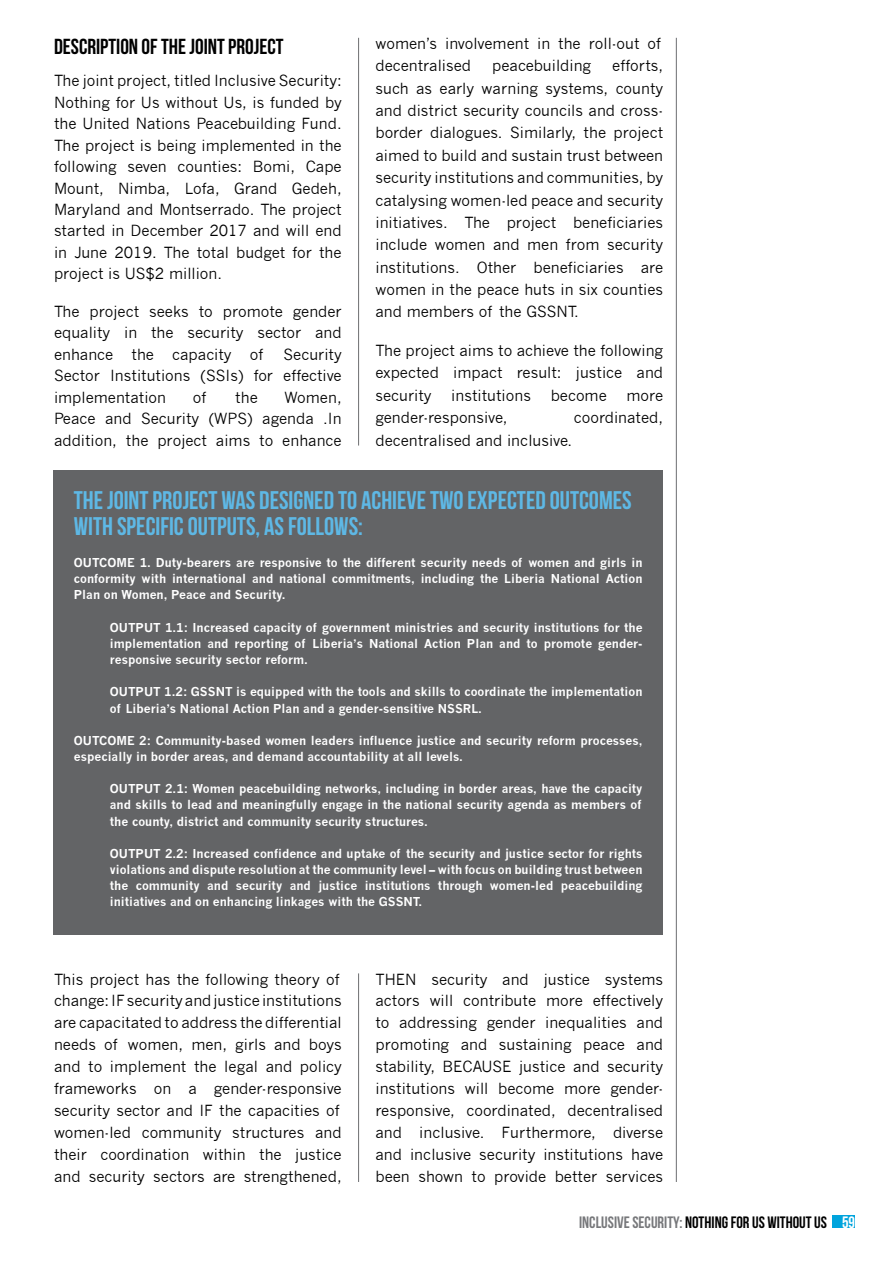
<style>
.page{position:relative;width:893px;height:1263px;background:#fff}
.page>*{position:absolute;margin:0;border:0;box-sizing:border-box;transform-origin:0 0}
.t1{font:700 25.5px "Bebas Neue";color:#5eb8e5}
.t2{font:700 21.75px "Bebas Neue";color:#000}
.t3{font:700 16.5px "Bebas Neue";color:#000}
.t4{font:15px/21.9px "News Gothic";color:#000;text-align:justify}
.t5{font:700 12px/16.2px "News Gothic";color:#fff;text-align:justify}
.s1{color:#77787b}
.s2{color:#fff}
</style>
<div class="page">
<hr style="left:676px;top:38px;width:1px;height:1144px;background:#6d6e71">
<div style="left:833px;top:1215px;width:22px;height:12px;background:#00a4dd"></div>
<hr style="left:358px;top:38px;width:1px;height:408px;background:#6d6e71">
<div style="left:54px;top:470px;width:609px;height:464px;background:#636466"></div>
<hr style="left:358px;top:973px;width:1px;height:209px;background:#6d6e71">
<h2 class="t2" style="left:54px;top:35px;width:231px">DESCRIPTION OF THE JOINT PROJECT</h2>
<p class="t4" style="left:54px;top:70px;width:289px;line-height:21.5px">The joint project, titled Inclusive Security:<br>Nothing for Us without Us, is funded by the United Nations Peacebuilding Fund.<br>The project is being implemented in the following seven counties: Bomi, Cape Mount, Nimba, Lofa, Grand Gedeh, Maryland and Montserrado. The project started in December 2017 and will end in June 2019. The total budget for the project is US$2 million.</p>
<p class="t4" style="left:54px;top:301px;width:289px;line-height:21.5px">The project seeks to promote gender equality in the security sector and enhance the capacity of</p>
<p class="t4" style="left:54px;top:344px;width:289px;line-height:21.5px;text-indent:230px">Security Sector Institutions (SSIs) for effective implementation</p>
<p class="t4" style="left:54px;top:387px;width:289px;line-height:21.5px;text-indent:231px">Women, Peace and Security (WPS) agenda .In addition, the project aims to enhance</p>
<p class="t4" style="left:193px;top:386px;width:15px">of</p>
<p class="t4" style="left:235px;top:386px;width:24px">the</p>
<p class="t4" style="left:375px;top:32px;width:287px;line-height:22.4px">women’s involvement in the roll-out of decentralised</p>
<p class="t4" style="left:375px;top:55px;width:289px;line-height:22.4px;text-indent:237px">efforts, such as early warning systems, county and district security councils and cross&shy;border dialogues. Similarly, the project aimed to build and sustain trust between security institutions and communities, by catalysing women-led peace and security initiatives. The project beneficiaries include women and men from security institutions. Other beneficiaries are women in the peace huts in six counties and members of the GSSNT.</p>
<p class="t4" style="left:375px;top:339px;width:289px;line-height:22.4px">The project aims to achieve the following expected impact result: justice and security</p>
<p class="t4" style="left:492px;top:55px;width:100px">peacebuilding</p>
<p class="t4" style="left:451px;top:384px;width:81px">institutions</p>
<p class="t4" style="left:551px;top:384px;width:58px">become</p>
<p class="t4" style="left:627px;top:384px;width:38px">more</p>
<p class="t4" style="left:375px;top:407px;width:134px">gender-responsive,</p>
<p class="t4" style="left:574px;top:407px;width:91px">coordinated,</p>
<p class="t4" style="left:375px;top:429px;width:198px">decentralised and inclusive.</p>
<h1 class="t1" style="left:74px;top:487px;width:231px">THE JOINT PROJECT WAS DESIGNED</h1>
<h1 class="t1" style="left:338px;top:487px;width:170px">TO ACHIEVE TWO EXPECTED</h1>
<h1 class="t1" style="left:550px;top:487px;width:32px">OUTCOMES</h1>
<h1 class="t1" style="left:74px;top:512px;width:225px">WITH SPECIFIC OUTPUTS, AS FOLLOWS</h1>
<h1 class="t1" style="left:358px;top:512px;width:6px">:</h1>
<p class="t5" style="left:74px;top:554px;width:19px">Outcome</p>
<p class="t5" style="left:74px;top:554px;width:570px;text-indent:66px">1. Duty-bearers are responsive to the different security needs of women and girls in conformity with international and national commitments, including the Liberia National Action Plan on Women, Peace and Security.</p>
<p class="t5" style="left:110px;top:619px;width:19px">Output</p>
<p class="t5" style="left:110px;top:619px;width:534px;text-indent:55px">1.1: Increased capacity of government ministries and security institutions for the implementation and reporting of Liberia’s National Action Plan and to promote gender&shy;responsive security sector reform.</p>
<p class="t5" style="left:110px;top:684px;width:19px">Output</p>
<p class="t5" style="left:110px;top:684px;width:534px;text-indent:54px">1.2: GSSNT is equipped with the tools and skills to coordinate the implementation of Liberia’s National Action Plan and a gender-sensitive NSSRL.</p>
<p class="t5" style="left:74px;top:732px;width:19px">Outcome</p>
<p class="t5" style="left:74px;top:732px;width:570px;text-indent:65px">2: Community-based women leaders influence justice and security reform processes, especially in border areas, and demand accountability at all levels.</p>
<p class="t5" style="left:110px;top:781px;width:19px">Output</p>
<p class="t5" style="left:110px;top:781px;width:534px;text-indent:55px">2.1: Women peacebuilding networks, including in border areas, have the capacity and skills to lead and meaningfully engage in the national security agenda as members of the county, district and community security structures.</p>
<p class="t5" style="left:110px;top:845px;width:19px">Output</p>
<p class="t5" style="left:110px;top:845px;width:534px;text-indent:55px">2.2: Increased confidence and uptake of the security and justice sector for rights violations and dispute resolution at the community level – with focus on building trust between the community and security and justice institutions through women-led peacebuilding initiatives and on enhancing linkages with the GSSNT.</p>
<p class="t4" style="left:54px;top:968px;width:289px;text-align:left">This project has the following theory of change: IF security and justice institutions are capacitated to address the differential needs of women, men, girls and boys and to implement the legal and policy frameworks on a gender-responsive security sector and IF the capacities of women-led community structures and their coordination within the justice and security sectors are strengthened,</p>
<p class="t4" style="left:375px;top:968px;width:289px">THEN security and justice systems actors will contribute more effectively to addressing gender inequalities and promoting and sustaining peace and stability, BECAUSE justice and security institutions will become more gender&shy;responsive, coordinated, decentralised and inclusive. Furthermore, diverse and inclusive security institutions have been shown to provide better services</p>
<p class="t3" style="left:579px;top:1213px;width:278px"><span class="s1">INCLUSIVE SECURITY:</span> NOTHING FOR US WITHOUT US <span class="s2">59</span></p>
</div>
